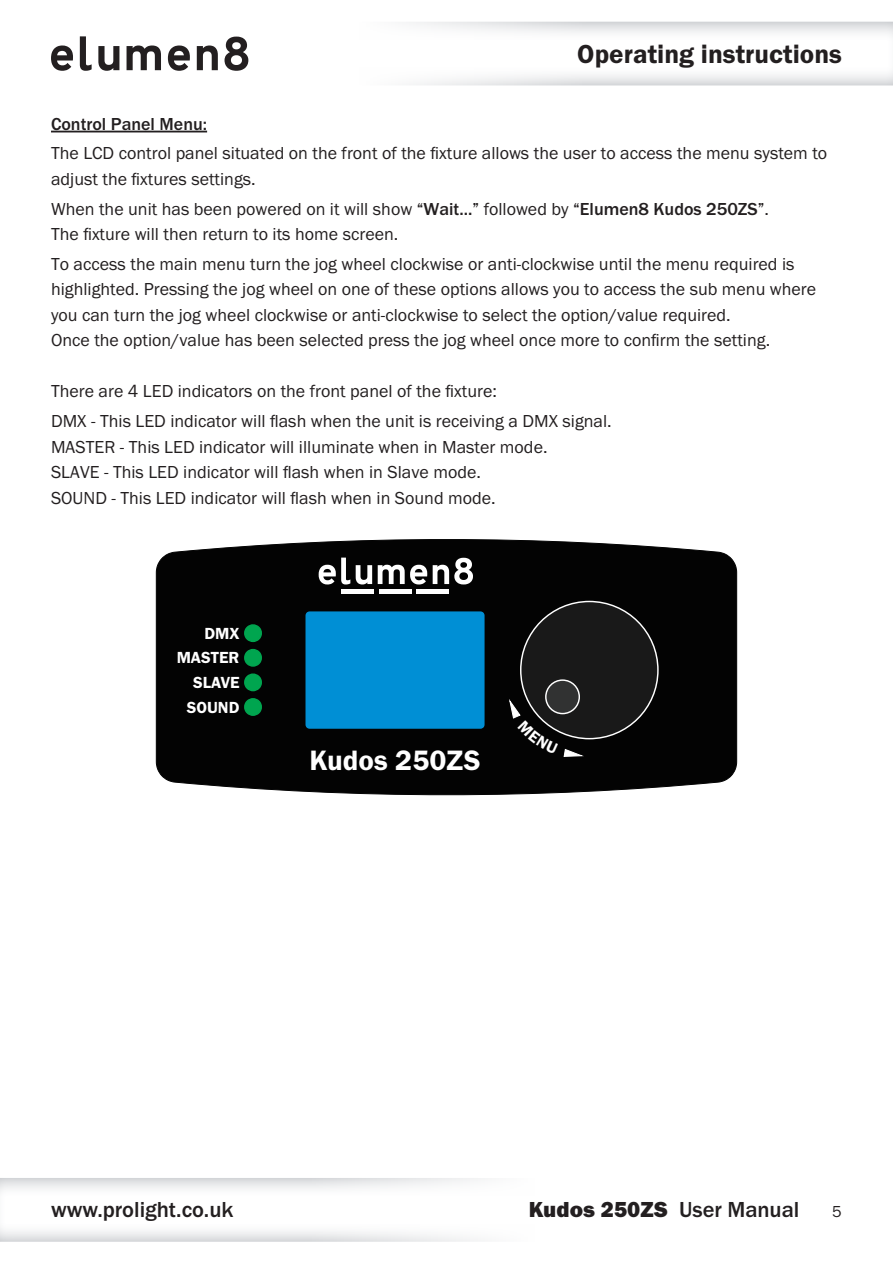
<style>
.page{position:relative;width:893px;height:1263px;background:#fff}
.page>*{position:absolute;margin:0;border:0;box-sizing:border-box;transform-origin:0 0}
.t1{font:600 29.1px "Franklin Gothic FS";color:#fff}
.t2{font:600 27px "Franklin Gothic FS";color:#231f20}
.t3{font:22.5px "Franklin Gothic FS Hvy";color:#231f20}
.t4{font:500 22.5px "Franklin Gothic FS";color:#231f20}
.t5{font:18px/25.5px "Franklin Gothic FS";color:#231f20}
.t6{font:500 18px "Franklin Gothic FS";color:#231f20}
.t7{font:600 16.65px/24.8px "Franklin Gothic FS";color:#fff;text-align:right}
.t8{font:16.5px "Franklin Gothic FS";color:#231f20}
.s1{font-weight:500}
.s2{font-family:"Franklin Gothic FS";font-weight:500}
</style>
<div class="page">
<div style="left:0;top:1168px;width:893px;height:75px;background:#717780;opacity:.7"></div>
<div style="left:0;top:21px;width:893px;height:66px;background:#717780;opacity:.7"></div>
<svg style="left:51px;top:45px;width:22px;height:26px"></svg>
<svg style="left:80px;top:36px;width:12px;height:35px"></svg>
<svg style="left:98px;top:46px;width:21px;height:25px"></svg>
<svg style="left:127px;top:46px;width:34px;height:24px"></svg>
<svg style="left:168px;top:45px;width:22px;height:26px"></svg>
<svg style="left:197px;top:46px;width:21px;height:24px"></svg>
<svg style="left:225px;top:37px;width:23px;height:34px"></svg>
<hr style="left:51px;top:131px;width:156px;height:1px;background:#231f20">
<svg style="left:155px;top:539px;width:582px;height:257px;background:#131313"></svg>
<svg style="left:243px;top:623px;width:20px;height:44px"></svg>
<svg style="left:243px;top:673px;width:20px;height:44px"></svg>
<div style="left:305px;top:611px;width:180px;height:118px;background:#008fd5"></div>
<svg style="left:319px;top:558px;width:31px;height:26px"></svg>
<svg style="left:356px;top:565px;width:16px;height:19px"></svg>
<svg style="left:378px;top:565px;width:49px;height:19px"></svg>
<svg style="left:433px;top:558px;width:40px;height:26px"></svg>
<div style="left:341px;top:589px;width:33px;height:5px;background:#fff"></div>
<div style="left:416px;top:589px;width:33px;height:5px;background:#fff"></div>
<div style="left:379px;top:589px;width:32px;height:5px;background:#fff"></div>
<div style="left:521px;top:601px;width:137px;height:138px;background:#191919;border-radius:50%"></div>
<div style="left:546px;top:680px;width:33px;height:34px;background:#313232;border-radius:50%"></div>
<div style="left:545px;top:679px;width:35px;height:35px;border:1px solid #fff;border-radius:50%"></div>
<svg style="left:508px;top:696px;width:78px;height:61px"></svg>
<p class="t2" style="left:577px;top:39px;width:266px">Operating instructions</p>
<p class="t6" style="left:51px;top:114px;width:158px">Control Panel Menu:</p>
<p class="t5" style="left:51px;top:141px;width:778px">The LCD control panel situated on the front of the fixture allows the user to access the menu system to adjust the fixtures settings.</p>
<p class="t5" style="left:51px;top:196px;width:719px">When the unit has been powered on it will show <span class="s1">“Wait...”</span> followed by <span class="s1">“Elumen8 Kudos 250ZS”</span>.<br>The fixture will then return to its home screen.</p>
<p class="t5" style="left:51px;top:251px;width:767px">To access the main menu turn the jog wheel clockwise or anti-clockwise until the menu required is highlighted. Pressing the jog wheel on one of these options allows you to access the sub menu where you can turn the jog wheel clockwise or anti-clockwise to select the option/value required.<br>Once the option/value has been selected press the jog wheel once more to confirm the setting.</p>
<p class="t5" style="left:51px;top:379px;width:447px">There are 4 LED indicators on the front panel of the fixture:</p>
<p class="t5" style="left:51px;top:409px;width:562px">DMX - This LED indicator will flash when the unit is receiving a DMX signal.<br>MASTER - This LED indicator will illuminate when in Master mode.<br>SLAVE - This LED indicator will flash when in Slave mode.<br>SOUND - This LED indicator will flash when in Sound mode.</p>
<p class="t7" style="left:177px;top:621px;width:64px">DMX<br>MASTER<br>SLAVE<br>SOUND</p>
<p class="t1" style="left:309px;top:744px;width:173px">Kudos 250ZS</p>
<p class="t4" style="left:51px;top:1197px;width:184px">www.prolight.co.uk</p>
<p class="t3" style="left:529px;top:1197px;width:272px">Kudos 250ZS <span class="s2">User Manual</span></p>
<p class="t8" style="left:832px;top:1203px;width:11px">5</p>
</div>
